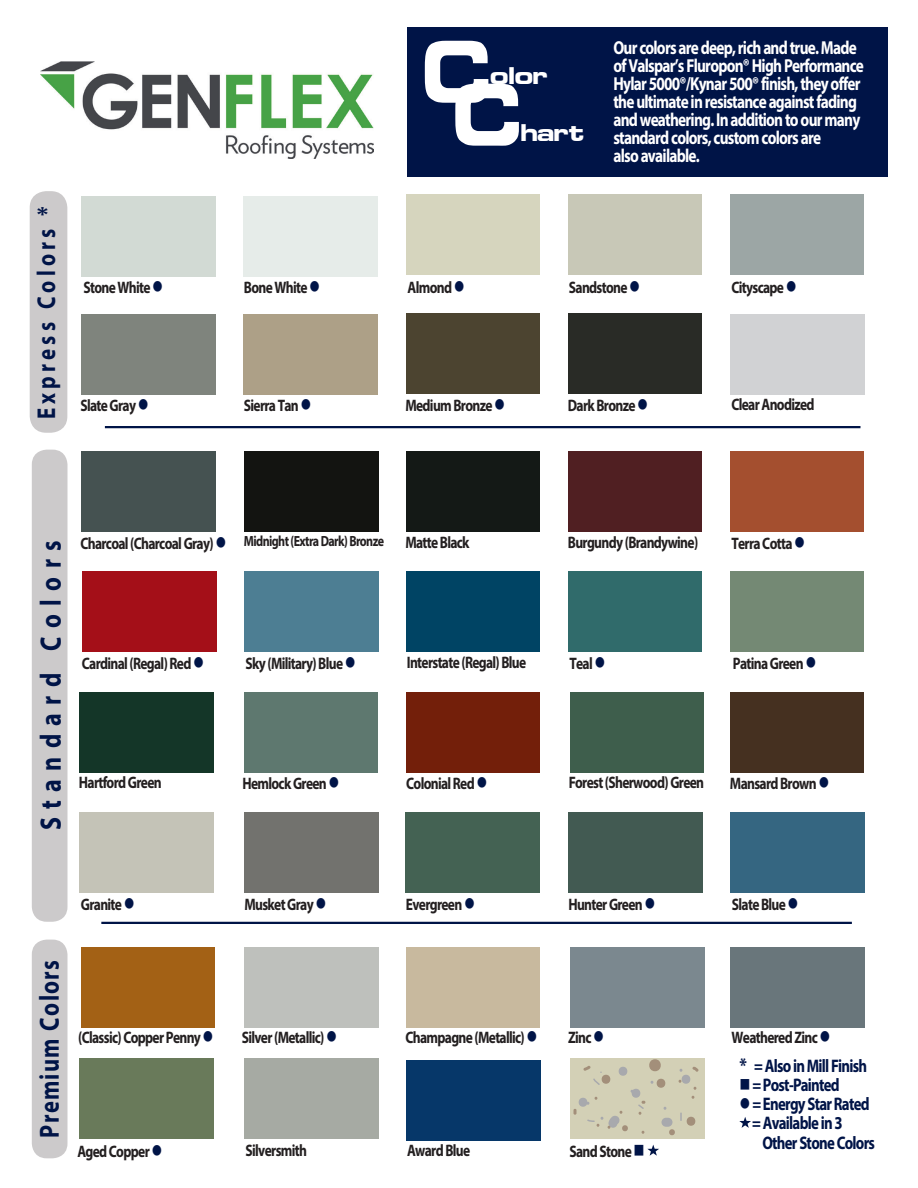
<style>
.page{position:relative;width:918px;height:1188px;background:#fff}
.page>*{position:absolute;margin:0;border:0;box-sizing:border-box;transform-origin:0 0}
.t1{font:700 76.65px "Euro Technic Ext";color:#fff;scale:.81 1}
.t2{font:700 29.55px "Myriad Pro";letter-spacing:.35em;color:#001447;scale:.81 1}
.t3{font:700 27.75px "Myriad Pro";letter-spacing:.06em;color:#001447;scale:.81 1}
.t4{font:700 25.8px "Myriad Pro";letter-spacing:.2em;color:#001447;scale:.81 1}
.t5{font:700 20.7px "Euro Technic Ext";letter-spacing:-.05em;color:#fff}
.t6{font:700 18.75px/18px "Myriad Pro";letter-spacing:-.05em;color:#fff;scale:.81 1}
.t7{font:700 18.3px "Myriad Pro";letter-spacing:-.05em;color:#001447;scale:.81 1}
.t8{font:700 16.65px "Myriad Pro";letter-spacing:-.05em;color:#231f20;scale:.81 1}
.t9{font:700 14.85px "Myriad Pro";letter-spacing:-.05em;color:#231f20;scale:.81 1}
.s1{color:#001447}
.s2{font-size:16.65px}
.s3{font-size:20.4px}
</style>
<div class="page">
<div style="left:81px;top:451px;width:135px;height:81px;background:#455251"></div>
<div style="left:730px;top:571px;width:134px;height:81px;background:#748974"></div>
<div style="left:730px;top:451px;width:134px;height:81px;background:#a44f2f"></div>
<div style="left:730px;top:692px;width:134px;height:81px;background:#453020"></div>
<div style="left:730px;top:194px;width:134px;height:81px;background:#9ca6a5"></div>
<div style="left:244px;top:451px;width:136px;height:81px;background:#131411"></div>
<div style="left:243px;top:196px;width:135px;height:81px;background:#e6ece9"></div>
<div style="left:406px;top:194px;width:134px;height:81px;background:#d6d5be"></div>
<div style="left:568px;top:194px;width:134px;height:81px;background:#c8c8b7"></div>
<div style="left:81px;top:314px;width:135px;height:81px;background:#7f847d"></div>
<div style="left:243px;top:314px;width:135px;height:81px;background:#ada087"></div>
<div style="left:406px;top:313px;width:134px;height:81px;background:#4c4430"></div>
<div style="left:568px;top:313px;width:134px;height:81px;background:#292b26"></div>
<div style="left:406px;top:451px;width:134px;height:81px;background:#141916"></div>
<div style="left:568px;top:451px;width:134px;height:81px;background:#501f22"></div>
<div style="left:82px;top:571px;width:136px;height:81px;background:#a40f18"></div>
<div style="left:244px;top:571px;width:136px;height:81px;background:#4d7e93"></div>
<div style="left:406px;top:571px;width:134px;height:81px;background:#004464"></div>
<div style="left:568px;top:571px;width:134px;height:81px;background:#306b6b"></div>
<div style="left:570px;top:947px;width:135px;height:81px;background:#7b888f"></div>
<div style="left:80px;top:692px;width:134px;height:81px;background:#143628"></div>
<div style="left:244px;top:692px;width:134px;height:81px;background:#5e786f"></div>
<div style="left:81px;top:947px;width:133px;height:81px;background:#a36115"></div>
<div style="left:244px;top:947px;width:136px;height:81px;background:#bec0bc"></div>
<div style="left:406px;top:947px;width:134px;height:81px;background:#c8b99e"></div>
<div style="left:406px;top:692px;width:134px;height:81px;background:#731f0a"></div>
<div style="left:81px;top:196px;width:135px;height:81px;background:#d2dad4"></div>
<div style="left:570px;top:692px;width:134px;height:81px;background:#3e5e4c"></div>
<div style="left:730px;top:947px;width:136px;height:81px;background:#69767b"></div>
<div style="left:80px;top:1058px;width:134px;height:81px;background:#697a5a"></div>
<div style="left:244px;top:1058px;width:136px;height:81px;background:#a6aaa3"></div>
<div style="left:570px;top:1058px;width:135px;height:81px;background:#d3d0b6"></div>
<svg style="left:574px;top:1059px;width:125px;height:76px"></svg>
<div style="left:80px;top:812px;width:134px;height:81px;background:#c4c3b7"></div>
<div style="left:244px;top:812px;width:136px;height:81px;background:#72726e"></div>
<div style="left:406px;top:1060px;width:136px;height:81px;background:#063769"></div>
<div style="left:730px;top:812px;width:136px;height:81px;background:#356681"></div>
<div style="left:568px;top:812px;width:136px;height:81px;background:#425a52"></div>
<div style="left:405px;top:812px;width:135px;height:81px;background:#446253"></div>
<div style="left:730px;top:314px;width:136px;height:81px;background:#d1d2d4"></div>
<div style="left:407px;top:27px;width:481px;height:150px;background:#001447"></div>
<hr style="left:101px;top:922px;width:751px;height:2px;background:#001447">
<hr style="left:105px;top:426px;width:755px;height:2px;background:#001447">
<svg style="left:647px;top:1145px;width:12px;height:11px"></svg>
<div style="left:32px;top:450px;width:35px;height:472px;background:#cccacb;border-radius:15px"></div>
<div style="left:32px;top:940px;width:35px;height:218px;background:#cccacb;border-radius:15px"></div>
<div style="left:30px;top:191px;width:37px;height:242px;background:#cccacb;border-radius:16px"></div>
<svg style="left:739px;top:1117px;width:12px;height:11px"></svg>
<img style="left:41px;top:62px;width:333px;height:97px">
<h3 class="t4" style="left:30px;top:419px;width:264px;rotate:-90deg">Express Colors *</h3>
<h1 class="t1" style="left:422px;top:17px;width:88px">C</h1>
<p class="t5" style="left:490px;top:61px;width:60px">olor</p>
<h1 class="t1" style="left:452px;top:60px;width:88px">C</h1>
<p class="t5" style="left:520px;top:118px;width:66px">hart</p>
<p class="t6" style="left:613px;top:38px;width:311px">Our colors are deep, rich and true. Made of Valspar’s Fluropon® High Performance Hylar 5000®/Kynar 500® finish, they offer the ultimate in resistance against fading and weathering. In addition to our many standard colors, custom colors are<br>also available.</p>
<p class="t8" style="left:84px;top:276px;width:100px">Stone White <span class="s1">●</span></p>
<p class="t8" style="left:244px;top:276px;width:96px">Bone White <span class="s1">●</span></p>
<p class="t8" style="left:408px;top:276px;width:72px">Almond <span class="s1">●</span></p>
<p class="t8" style="left:569px;top:276px;width:90px">Sandstone <span class="s1">●</span></p>
<p class="t8" style="left:731px;top:276px;width:82px">Cityscape <span class="s1">●</span></p>
<p class="t8" style="left:80px;top:395px;width:86px">Slate Gray <span class="s1">●</span></p>
<p class="t8" style="left:244px;top:395px;width:85px">Sierra Tan <span class="s1">●</span></p>
<p class="t8" style="left:405px;top:395px;width:125px">Medium Bronze <span class="s1">●</span></p>
<p class="t8" style="left:568px;top:395px;width:101px">Dark Bronze <span class="s1">●</span></p>
<p class="t8" style="left:731px;top:394px;width:104px">Clear Anodized</p>
<h2 class="t2" style="left:31px;top:830px;width:359px;rotate:-90deg">Standard Colors</h2>
<p class="t9" style="left:80px;top:532px;width:376px"><span class="s2">Charcoal (Charcoal Gray)</span> <span class="s1">●</span> Midnight (Extra Dark) Bronze</p>
<p class="t8" style="left:405px;top:531px;width:81px">Matte Black</p>
<p class="t8" style="left:568px;top:531px;width:162px">Burgundy (Brandywine)</p>
<p class="t8" style="left:731px;top:532px;width:93px">Terra Cotta <span class="s1">●</span></p>
<p class="t8" style="left:82px;top:652px;width:152px">Cardinal (Regal) Red <span class="s1">●</span></p>
<p class="t8" style="left:245px;top:652px;width:138px">Sky (Military) Blue <span class="s1">●</span></p>
<p class="t8" style="left:407px;top:651px;width:149px">Interstate (Regal) Blue</p>
<p class="t8" style="left:569px;top:652px;width:46px">Teal <span class="s1">●</span></p>
<p class="t8" style="left:733px;top:652px;width:105px">Patina Green <span class="s1">●</span></p>
<p class="t8" style="left:79px;top:771px;width:104px">Hartford Green</p>
<p class="t8" style="left:242px;top:772px;width:121px">Hemlock Green <span class="s1">●</span></p>
<p class="t8" style="left:406px;top:772px;width:102px">Colonial Red <span class="s1">●</span></p>
<p class="t8" style="left:569px;top:771px;width:169px">Forest (Sherwood) Green</p>
<p class="t8" style="left:730px;top:772px;width:124px">Mansard Brown <span class="s1">●</span></p>
<p class="t8" style="left:81px;top:893px;width:68px">Granite <span class="s1">●</span></p>
<p class="t8" style="left:244px;top:893px;width:103px">Musket Gray <span class="s1">●</span></p>
<p class="t8" style="left:406px;top:893px;width:87px">Evergreen <span class="s1">●</span></p>
<p class="t8" style="left:568px;top:893px;width:109px">Hunter Green <span class="s1">●</span></p>
<p class="t8" style="left:732px;top:893px;width:84px">Slate Blue <span class="s1">●</span></p>
<h3 class="t3" style="left:31px;top:1138px;width:221px;rotate:-90deg">Premium Colors</h3>
<p class="t8" style="left:78px;top:1027px;width:169px">(Classic) Copper Penny <span class="s1">●</span></p>
<p class="t8" style="left:242px;top:1027px;width:119px">Silver (Metallic) <span class="s1">●</span></p>
<p class="t8" style="left:406px;top:1027px;width:164px">Champagne (Metallic) <span class="s1">●</span></p>
<p class="t8" style="left:568px;top:1027px;width:46px">Zinc <span class="s1">●</span></p>
<p class="t8" style="left:732px;top:1027px;width:124px">Weathered Zinc <span class="s1">●</span></p>
<p class="t8" style="left:77px;top:1141px;width:107px">Aged Copper <span class="s1">●</span></p>
<p class="t8" style="left:246px;top:1140px;width:77px">Silversmith</p>
<p class="t8" style="left:407px;top:1140px;width:80px">Award Blue</p>
<p class="t8" style="left:570px;top:1141px;width:94px">Sand Stone <span class="s1">■</span></p>
<p class="t7" style="left:740px;top:1054px;width:159px"><span class="s3">*</span> = Also in Mill Finish</p>
<p class="t7" style="left:740px;top:1073px;width:125px">■ = Post-Painted</p>
<p class="t7" style="left:740px;top:1092px;width:162px">● = Energy Star Rated</p>
<p class="t7" style="left:752px;top:1111px;width:113px">= Available in 3</p>
<p class="t7" style="left:762px;top:1131px;width:140px">Other Stone Colors</p>
</div>
